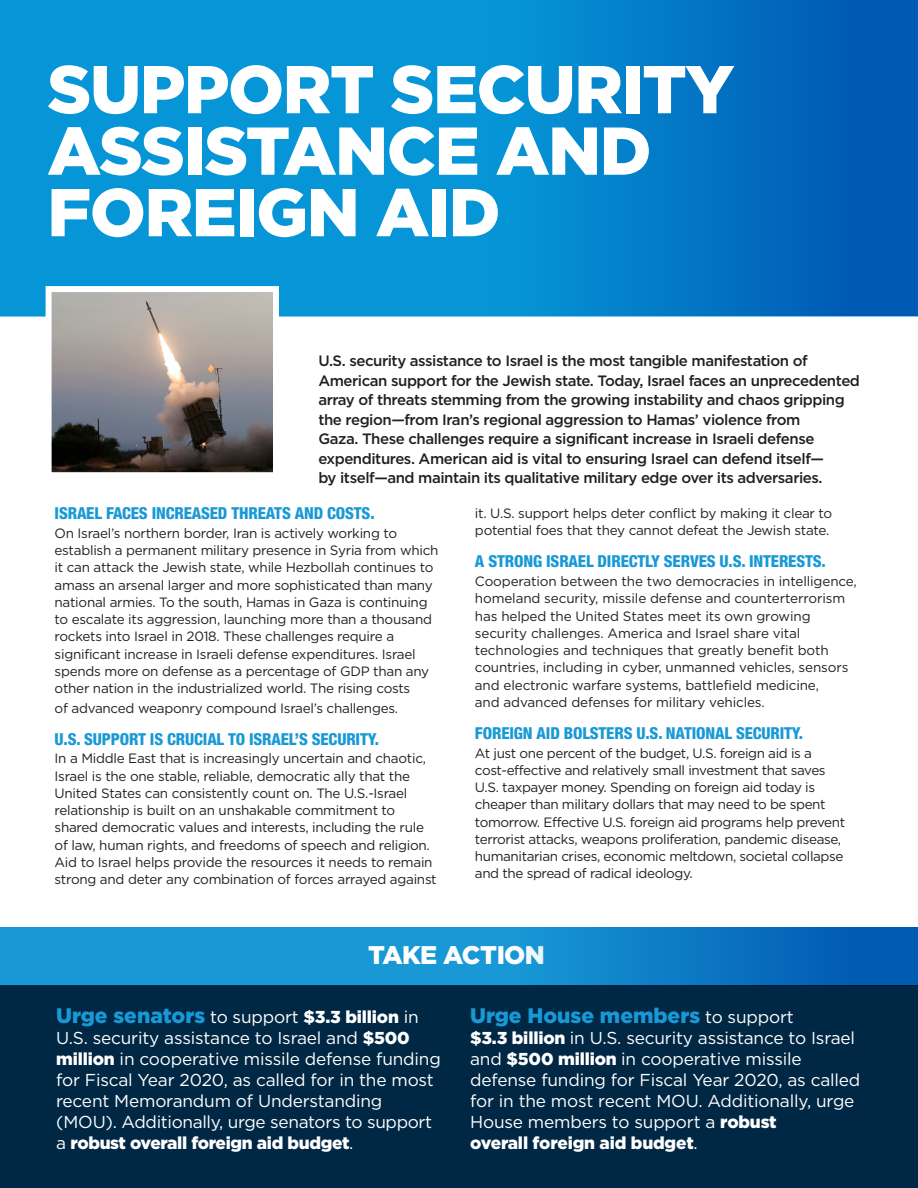
<style>
.page{position:relative;width:918px;height:1188px;background:#fff}
.page>*{position:absolute;margin:0;border:0;box-sizing:border-box;transform-origin:0 0}
.t1{font:900 67.5px/61.5px "Gotham";letter-spacing:-.02em;color:#fff}
.t2{font:900 25.5px "Gotham";letter-spacing:-.02em;color:#fff}
.Action_list{font:900 21px "Gotham";color:#1899d6}
.Action_list-2{font:17.25px/21px "Gotham";letter-spacing:-.01em;color:#fff}
.Subtitle-_Threats{font:800 condensed 16.5px "Helvetica Neue LT Std";letter-spacing:-.01em;color:#1899d6}
.INTRODUCTION{font:500 15px/19.5px "Gotham";letter-spacing:-.03em;color:#231f20}
.BODY_STYLE{font:13.5px/17.2px "Gotham";letter-spacing:-.02em;color:#231f20}
.s1{font-weight:400;font-size:17.25px;color:#fff}
.s2{font-size:17.25px;color:#fff}
.s3{font-weight:900}
</style>
<div class="page">
<div style="left:0;top:927px;width:918px;height:216px;background:#1899d6"></div>
<div style="left:0;top:309px;width:918px;height:8px;background:#0696d7"></div>
<div style="left:0;top:0;width:918px;height:309px;background:#0696d7"></div>
<div style="left:0;top:986px;width:918px;height:202px;background:#002845"></div>
<svg style="left:43px;top:286px;width:239px;height:187px;background:#918c8b"></svg>
<div style="left:493px;top:0;width:425px;height:316px;background:linear-gradient(to right,#0596d7,#0052af)"></div>
<div style="left:498px;top:927px;width:420px;height:59px;background:linear-gradient(to right,#1899d6,#0053ae)"></div>
<p class="t1" style="left:47px;top:58px;width:688px">SUPPORT SECURITY<br>ASSISTANCE AND<br>FOREIGN AID</p>
<p class="INTRODUCTION" style="left:318px;top:351px;width:543px">U.S. security assistance to Israel is the most tangible manifestation of American support for the Jewish state. Today, Israel faces an unprecedented array of threats stemming from the growing instability and chaos gripping the region—from Iran’s regional aggression to Hamas’ violence from<br>Gaza. These challenges require a significant increase in Israeli defense expenditures. American aid is vital to ensuring Israel can defend itself—<br>by itself—and maintain its qualitative military edge over its adversaries.</p>
<p class="Subtitle-_Threats" style="left:55px;top:503px;width:322px">ISRAEL FACES INCREASED THREATS AND COSTS.</p>
<p class="BODY_STYLE" style="left:55px;top:524px;width:385px">On Israel’s northern border, Iran is actively working to establish a permanent military presence in Syria from which it can attack the Jewish state, while Hezbollah continues to amass an arsenal larger and more sophisticated than many national armies. To the south, Hamas in Gaza is continuing to escalate its aggression, launching more than a thousand rockets into Israel in 2018. These challenges require a significant increase in Israeli defense expenditures. Israel spends more on defense as a percentage of GDP than any other nation in the industrialized world. The rising costs</p>
<p class="BODY_STYLE" style="left:55px;top:699px;width:345px">of advanced weaponry compound Israel’s challenges.</p>
<p class="Subtitle-_Threats" style="left:55px;top:728px;width:326px">U.S. SUPPORT IS CRUCIAL TO ISRAEL’S SECURITY.</p>
<p class="BODY_STYLE" style="left:55px;top:750px;width:384px">In a Middle East that is increasingly uncertain and chaotic, Israel is the one stable, reliable, democratic ally that the United States can consistently count on. The U.S.-Israel relationship is built on an unshakable commitment to shared democratic values and interests, including the rule of law, human rights, and freedoms of speech and religion.<br>Aid to Israel helps provide the resources it needs to remain strong and deter any combination of forces arrayed against</p>
<p class="BODY_STYLE" style="left:475px;top:504px;width:359px">it. U.S. support helps deter conflict by making it clear to potential foes that they cannot defeat the Jewish state.</p>
<p class="Subtitle-_Threats" style="left:475px;top:551px;width:352px">A STRONG ISRAEL DIRECTLY SERVES U.S. INTERESTS.</p>
<p class="BODY_STYLE" style="left:475px;top:572px;width:383px">Cooperation between the two democracies in intelligence, homeland security, missile defense and counterterrorism has helped the United States meet its own growing security challenges. America and Israel share vital technologies and techniques that greatly benefit both countries, including in cyber, unmanned vehicles, sensors and electronic warfare systems, battlefield medicine,<br>and advanced defenses for military vehicles.</p>
<p class="Subtitle-_Threats" style="left:475px;top:723px;width:330px">FOREIGN AID BOLSTERS U.S. NATIONAL SECURITY.</p>
<p class="BODY_STYLE" style="left:475px;top:744px;width:372px">At just one percent of the budget, U.S. foreign aid is a cost-effective and relatively small investment that saves U.S. taxpayer money. Spending on foreign aid today is cheaper than military dollars that may need to be spent tomorrow. Effective U.S. foreign aid programs help prevent terrorist attacks, weapons proliferation, pandemic disease, humanitarian crises, economic meltdown, societal collapse and the spread of radical ideology.</p>
<p class="t2" style="left:368px;top:938px;width:178px">TAKE ACTION</p>
<p class="Action_list" style="left:56px;top:1001px;width:364px">Urge senators <span class="s1">to support</span> <span class="s2">$3.3 billion</span> <span class="s1">in</span></p>
<p class="Action_list-2" style="left:56px;top:1027px;width:386px">U.S. security assistance to Israel and <span class="s3">$500 million</span> in cooperative missile defense funding for Fiscal Year 2020, as called for in the most recent Memorandum of Understanding (MOU). Additionally, urge senators to support a <span class="s3">robust overall foreign aid budget</span>.</p>
<p class="Action_list" style="left:470px;top:1001px;width:325px">Urge House members <span class="s1">to support</span></p>
<p class="Action_list-2" style="left:470px;top:1027px;width:392px"><span class="s3">$3.3 billion</span> in U.S. security assistance to Israel and <span class="s3">$500 million</span> in cooperative missile defense funding for Fiscal Year 2020, as called for in the most recent MOU. Additionally, urge House members to support a <span class="s3">robust<br>overall foreign aid budget</span>.</p>
</div>
